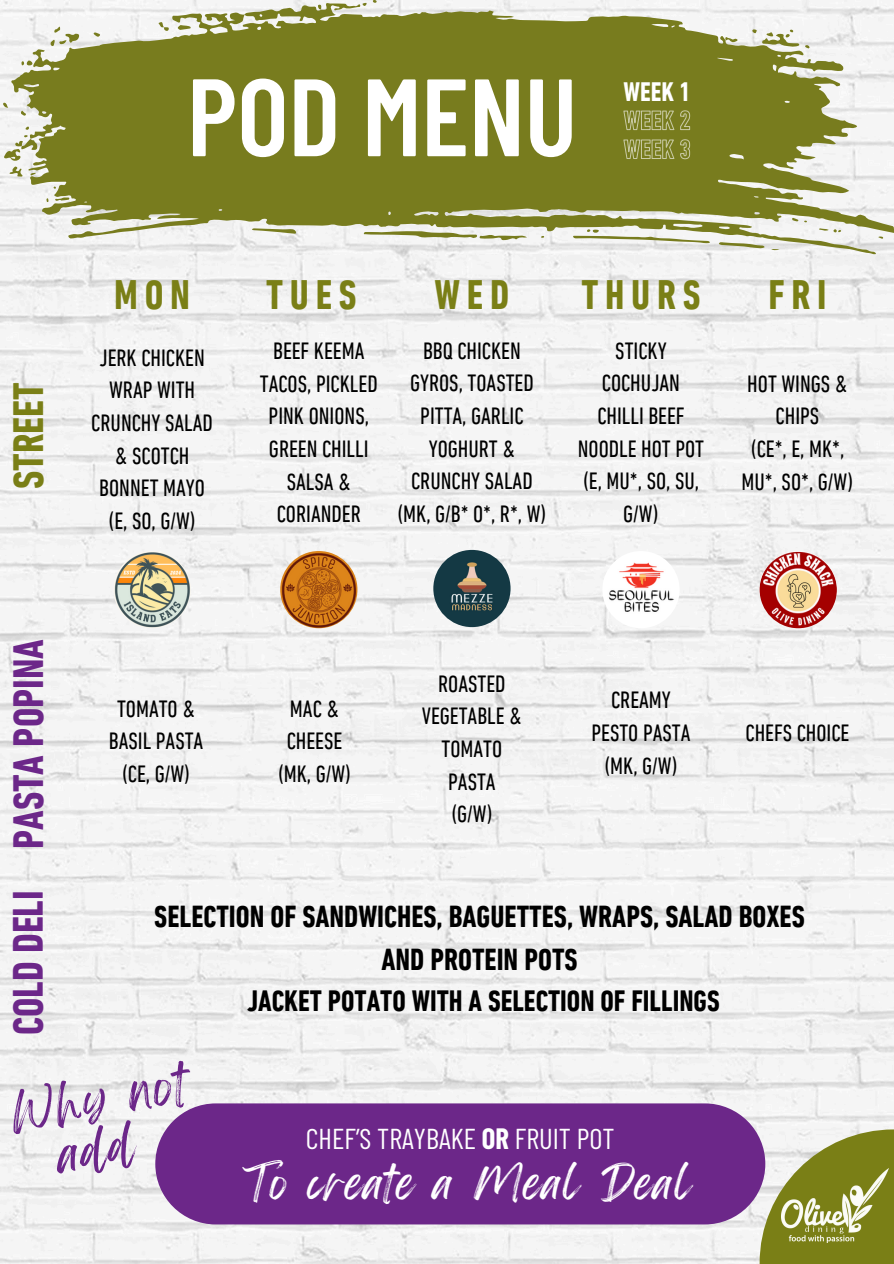
<style>
.page{position:relative;width:894px;height:1264px;background:#fff}
.page>*{position:absolute;margin:0;border:0;box-sizing:border-box;transform-origin:0 0}
.t1{font:600 109.65px "Barlow Condensed";color:#fff}
.t2{font:44.55px "Feeling Passionate";color:#6c2789}
.t3{font:700 condensed 43.2px "DIN Next LT Pro";color:#6c2789}
.t4{font:700 condensed 43.2px "DIN Next LT Pro";color:#7a7f16}
.t5{font:700 condensed 42px "DIN Next LT Pro";letter-spacing:.16em;color:#7a7f16}
.t6{font:39.6px "Feeling Passionate";letter-spacing:.06em;color:#fff}
.t7{font:700 condensed 31.05px/42.8px "DIN Next LT Pro";color:#000;text-align:center}
.t8{font:700 condensed 30px "DIN Next LT Pro";color:#000}
.t9{font:28.65px "Barlow Condensed";color:#fff}
.t10{font:700 condensed 27.3px "DIN Next LT Pro";color:#fff}
.t11{font:condensed 24px/32.7px "DIN Next LT Pro";color:#000;text-align:center}
.s1{font-weight:700}
</style>
<div class="page">
<img style="left:0;top:0;width:893px;height:1263px">
<svg style="left:759px;top:1129px;width:134px;height:134px;fill:#7a7f16"></svg>
<div style="left:155px;top:1103px;width:610px;height:121px;background:#6c2789;border-radius:60px"></div>
<img style="left:781px;top:1168px;width:107px;height:74px">
<svg style="left:11px;top:3px;width:882px;height:252px;fill:#787c1e"></svg>
<svg style="left:363px;top:231px;width:164px;height:9px"></svg>
<svg style="left:718px;top:242px;width:46px;height:6px"></svg>
<svg style="left:252px;top:228px;width:44px;height:6px"></svg>
<svg style="left:178px;top:25px;width:13px;height:5px"></svg>
<svg style="left:55px;top:197px;width:14px;height:4px"></svg>
<svg style="left:725px;top:37px;width:12px;height:6px"></svg>
<svg style="left:94px;top:32px;width:6px;height:5px"></svg>
<svg style="left:21px;top:111px;width:5px;height:5px"></svg>
<svg style="left:50px;top:27px;width:29px;height:19px"></svg>
<svg style="left:3px;top:103px;width:5px;height:5px"></svg>
<svg style="left:771px;top:249px;width:8px;height:2px"></svg>
<svg style="left:158px;top:22px;width:11px;height:9px"></svg>
<svg style="left:318px;top:5px;width:4px;height:6px"></svg>
<svg style="left:878px;top:236px;width:5px;height:3px"></svg>
<svg style="left:362px;top:3px;width:4px;height:3px"></svg>
<svg style="left:752px;top:29px;width:57px;height:19px"></svg>
<svg style="left:21px;top:60px;width:11px;height:5px"></svg>
<svg style="left:4px;top:126px;width:34px;height:51px"></svg>
<svg style="left:573px;top:229px;width:136px;height:14px"></svg>
<svg style="left:791px;top:218px;width:15px;height:4px"></svg>
<svg style="left:818px;top:228px;width:23px;height:5px"></svg>
<svg style="left:623px;top:110px;width:67px;height:21px"></svg>
<svg style="left:623px;top:138px;width:67px;height:22px"></svg>
<img style="left:602px;top:551px;width:77px;height:77px;border-radius:50%">
<img style="left:759px;top:551px;width:77px;height:77px;border-radius:50%">
<img style="left:113px;top:551px;width:78px;height:77px;border-radius:50%">
<img style="left:280px;top:551px;width:77px;height:77px;border-radius:50%">
<img style="left:433px;top:550px;width:77px;height:77px;border-radius:50%">
<svg style="left:53px;top:1118px;width:88px;height:57px"></svg>
<p class="t1" style="left:187px;top:47px;width:391px">POD MENU</p>
<h2 class="t10" style="left:623px;top:80px;width:69px">WEEK 1</h2>
<p class="t4" style="left:11px;top:489px;width:108px;rotate:-90deg">STREET</p>
<p class="t3" style="left:11px;top:849px;width:211px;rotate:-90deg">PASTA POPINA</p>
<p class="t3" style="left:11px;top:1035px;width:146px;rotate:-90deg">COLD DELI</p>
<p class="t5" style="left:114px;top:277px;width:77px">MON</p>
<p class="t5" style="left:266px;top:277px;width:92px">TUES</p>
<p class="t5" style="left:434px;top:278px;width:76px">WED</p>
<p class="t5" style="left:581px;top:278px;width:121px">THURS</p>
<p class="t5" style="left:768px;top:278px;width:60px">FRI</p>
<p class="t11" style="left:91px;top:343px;width:123px">JERK CHICKEN<br>WRAP WITH<br>CRUNCHY SALAD &amp; SCOTCH<br>BONNET MAYO</p>
<h1 class="t11" style="left:108px;top:506px;width:89px">(E, SO, G/W)</h1>
<p class="t11" style="left:260px;top:337px;width:119px">BEEF KEEMA<br>TACOS, PICKLED<br>PINK ONIONS,<br>GREEN CHILLI<br>SALSA &amp;<br>CORIANDER</p>
<h2 class="t11" style="left:410px;top:336px;width:125px">BBQ CHICKEN<br>GYROS, TOASTED<br>PITTA, GARLIC<br>YOGHURT &amp;<br>CRUNCHY SALAD</h2>
<h2 class="t11" style="left:397px;top:499px;width:151px">(MK, G/B* O*, R*, W)</h2>
<h2 class="t11" style="left:577px;top:336px;width:128px">STICKY<br>COCHUJAN<br>CHILLI BEEF<br>NOODLE HOT POT</h2>
<h2 class="t11" style="left:582px;top:467px;width:118px">(E, MU*, SO, SU,<br>G/W)</h2>
<p class="t11" style="left:747px;top:369px;width:102px">HOT WINGS &amp;<br>CHIPS</p>
<p class="t11" style="left:741px;top:435px;width:113px">(CE*, E, MK*,<br>MU*, SO*, G/W)</p>
<h2 class="t11" style="left:109px;top:694px;width:96px">TOMATO &amp;<br>BASIL PASTA</h2>
<h2 class="t11" style="left:122px;top:759px;width:70px">(CE, G/W)</h2>
<p class="t11" style="left:287px;top:694px;width:57px;text-align:left">MAC &amp;<br>CHEESE</p>
<p class="t11" style="left:277px;top:759px;width:75px">(MK, G/W)</p>
<p class="t11" style="left:421px;top:669px;width:102px">ROASTED<br>VEGETABLE &amp;<br>TOMATO<br>PASTA</p>
<p class="t11" style="left:451px;top:800px;width:43px">(G/W)</p>
<p class="t11" style="left:591px;top:686px;width:101px">CREAMY<br>PESTO PASTA</p>
<p class="t11" style="left:604px;top:751px;width:75px">(MK, G/W)</p>
<p class="t11" style="left:745px;top:718px;width:105px">CHEFS CHOICE</p>
<p class="t7" style="left:154px;top:897px;width:652px">SELECTION OF SANDWICHES, BAGUETTES, WRAPS, SALAD BOXES<br>AND PROTEIN POTS</p>
<p class="t8" style="left:247px;top:988px;width:474px">JACKET POTATO WITH A SELECTION OF FILLINGS</p>
<p class="t2" style="left:4px;top:1078px;width:180px;rotate:-10deg">Why not</p>
<p class="t9" style="left:306px;top:1120px;width:310px">CHEF’S TRAYBAKE <span class="s1">OR</span> FRUIT POT</p>
<h2 class="t6" style="left:242px;top:1150px;width:450px">To create a Meal Deal</h2>
</div>
